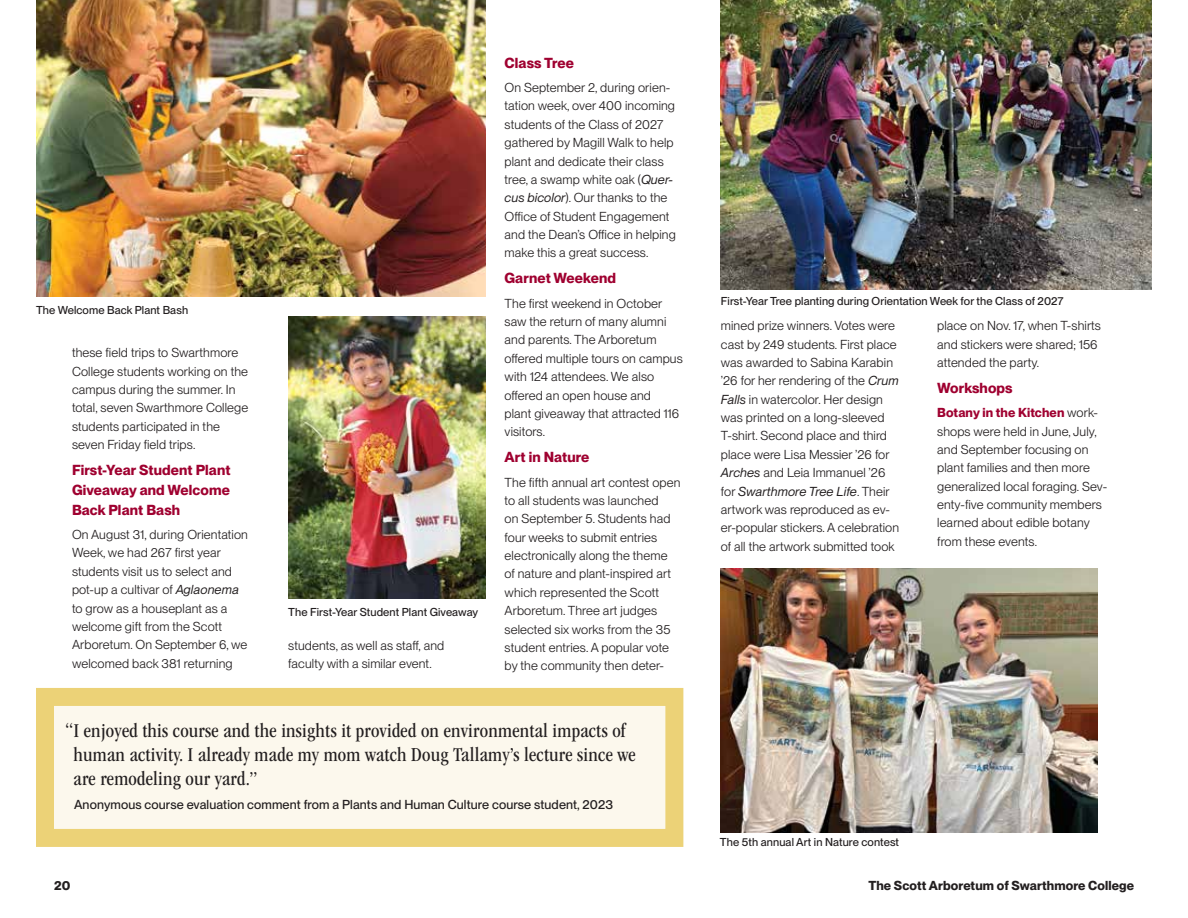
<style>
.page{position:relative;width:1188px;height:918px;background:#fff}
.page>*{position:absolute;margin:0;border:0;box-sizing:border-box;transform-origin:0 0}
.t1{font:condensed 20.25px/24px "ITC Garamond Std";letter-spacing:.01em;color:#231f20}
.t2{font:700 14.25px/20px "PP Neue Montreal";letter-spacing:.01em;color:#9f0130;text-align:justify}
.t3{font:12.75px/18.3px "PP Neue Montreal";letter-spacing:.01em;color:#231f20}
.t4{font:500 12.75px "PP Neue Montreal";letter-spacing:.01em;color:#231f20}
.t5{font:700 12.75px "PP Neue Montreal";letter-spacing:.01em;color:#231f20}
.t6{font:500 11.25px "PP Neue Montreal";letter-spacing:.01em;color:#231f20}
.s1{font-style:italic}
.s2{font-weight:700;color:#9f0130}
</style>
<div class="page">
<img style="left:36px;top:0;width:450px;height:297px">
<img style="left:720px;top:0;width:432px;height:290px">
<img style="left:288px;top:317px;width:198px;height:282px">
<svg style="left:36px;top:688px;width:648px;height:159px"></svg>
<img style="left:720px;top:568px;width:377px;height:264px">
<p class="t6" style="left:36px;top:304px;width:154px">The Welcome Back Plant Bash</p>
<p class="t3" style="left:72px;top:344px;width:178px">these field trips to Swarthmore<br>College students working on the campus during the summer. In total, seven Swarthmore College students participated in the seven Friday field trips.</p>
<p class="t2" style="left:72px;top:460px;width:160px">First-Year Student Plant Giveaway and Welcome Back Plant Bash</p>
<p class="t3" style="left:72px;top:525px;width:178px">On August 31, during Orientation<br>Week, we had 267 first year students visit us to select and pot-up a cultivar of <span class="s1">Aglaonema </span>to grow as a houseplant as a welcome gift from the Scott<br>Arboretum. On September 6, we welcomed back 381 returning</p>
<p class="t6" style="left:288px;top:605px;width:192px">The First-Year Student Plant Giveaway</p>
<p class="t3" style="left:288px;top:636px;width:157px">students, as well as staff, and faculty with a similar event.</p>
<p class="t2" style="left:505px;top:53px;width:71px">Class Tree</p>
<p class="t3" style="left:505px;top:78px;width:173px">On September 2, during orien&shy;tation week, over 400 incoming students of the Class of 2027 gathered by Magill Walk to help plant and dedicate their class tree, a swamp white oak (<span class="s1">Quer&shy;cus bicolor</span>). Our thanks to the<br>Office of Student Engagement and the Dean’s Office in helping make this a great success.</p>
<p class="t2" style="left:505px;top:269px;width:113px">Garnet Weekend</p>
<p class="t3" style="left:505px;top:294px;width:180px">The first weekend in October saw the return of many alumni and parents. The Arboretum offered multiple tours on campus with 124 attendees. We also offered an open house and<br>plant giveaway that attracted 116 visitors.</p>
<p class="t2" style="left:505px;top:447px;width:86px">Art in Nature</p>
<p class="t3" style="left:505px;top:473px;width:177px">The fifth annual art contest open to all students was launched<br>on September 5. Students had four weeks to submit entries electronically along the theme of nature and plant-inspired art which represented the Scott<br>Arboretum. Three art judges selected six works from the 35 student entries. A popular vote by the community then deter-</p>
<h1 class="t1" style="left:73px;top:719px;width:564px;text-indent:-8px">“I enjoyed this course and the insights it provided on environmental impacts of human activity. I already made my mom watch Doug Tallamy’s lecture since we are remodeling our yard.”</h1>
<p class="t4" style="left:74px;top:797px;width:540px">Anonymous course evaluation comment from a Plants and Human Culture course student, 2023</p>
<p class="t6" style="left:721px;top:294px;width:344px">First-Year Tree planting during Orientation Week for the Class of 2027</p>
<p class="t3" style="left:721px;top:316px;width:180px">mined prize winners. Votes were cast by 249 students. First place was awarded to Sabina Karabin ’26 for her rendering of the <span class="s1">Crum<br>Falls</span> in watercolor. Her design was printed on a long-sleeved<br>T-shirt. Second place and third place were Lisa Messier ’26 for<br><span class="s1">Arches</span> and Leia Immanuel ’26 for <span class="s1">Swarthmore Tree Life</span>. Their artwork was reproduced as ev&shy;er-popular stickers. A celebration of all the artwork submitted took</p>
<p class="t3" style="left:937px;top:316px;width:165px">place on Nov. 17, when T-shirts and stickers were shared; 156 attended the party.</p>
<p class="t2" style="left:937px;top:378px;width:77px">Workshops</p>
<p class="t3" style="left:937px;top:404px;width:171px"><span class="s2">Botany in the Kitchen</span> work&shy;shops were held in June, July, and September focusing on plant families and then more generalized local foraging. Sev&shy;enty-five community members learned about edible botany from these events.</p>
<p class="t6" style="left:720px;top:836px;width:181px">The 5th annual Art in Nature contest</p>
<p class="t5" style="left:54px;top:877px;width:18px">20</p>
<p class="t5" style="left:868px;top:877px;width:267px">The Scott Arboretum of Swarthmore College</p>
</div>
